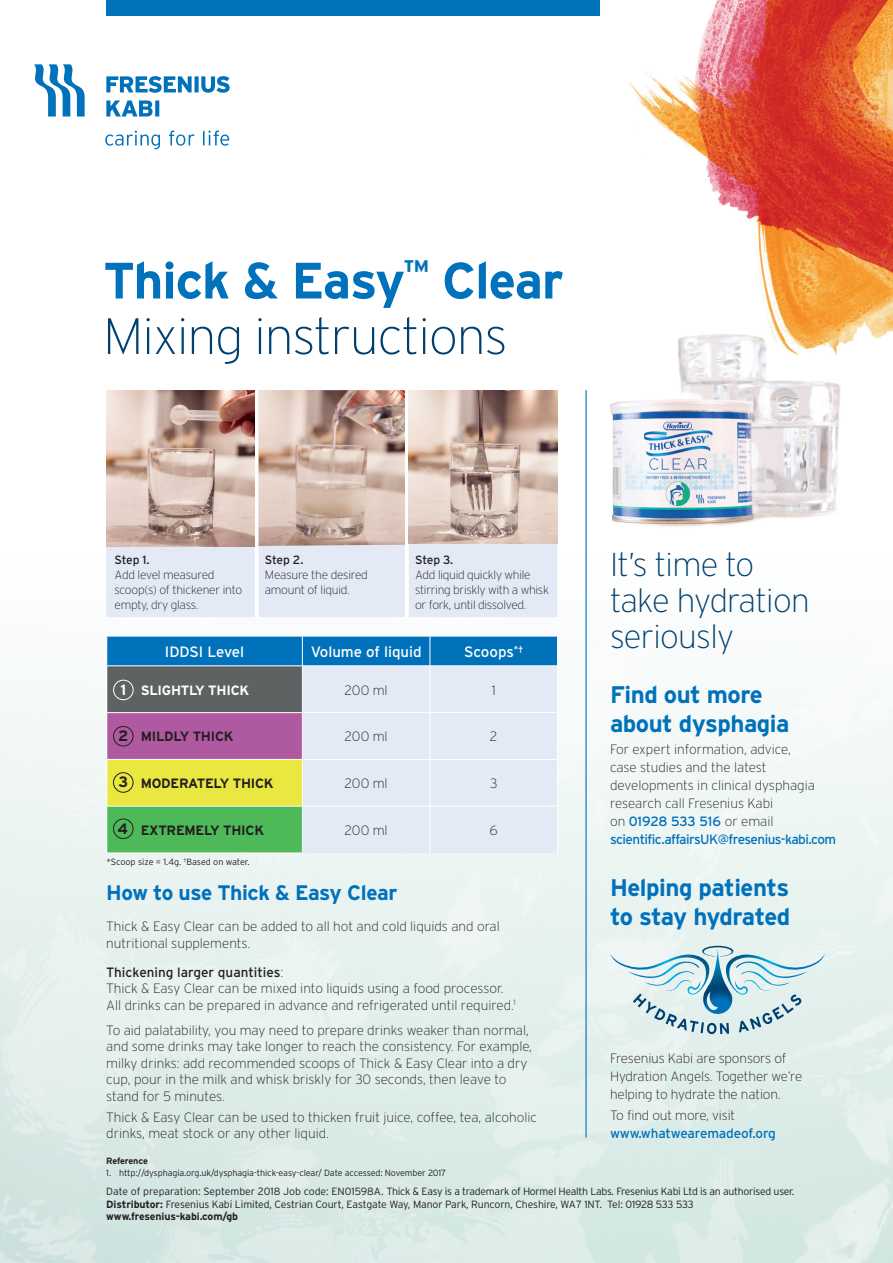
<style>
.page{position:relative;width:893px;height:1263px;background:#fff}
.page>*{position:absolute;margin:0;border:0;box-sizing:border-box;transform-origin:0 0}
.t1{font:200 51px/55.5px "Interstate";letter-spacing:-.02em;color:#004070}
.t2{font:200 33px/36px "Interstate";letter-spacing:-.02em;color:#004070}
.FK_Subhead_bold{font:700 24px/28.5px "Interstate";letter-spacing:-.02em;color:#0071bb}
.FK_Subhead_bold-2{font:700 21px "Interstate";letter-spacing:-.02em;color:#0071bb}
.t3{font:15px "Interstate";color:#fff}
.t4{font:700 15px "Interstate";color:#231f20}
.t5{font:700 15px "Interstate";color:#fff}
.FK_Body_copy{font:200 13.5px/16.5px "Interstate";color:#231f20}
.FK_Body_copy-2{font:13.5px/18px "Interstate";letter-spacing:-.01em;color:#0071bb}
.t6{font:700 13.5px "Interstate";letter-spacing:-.02em;color:#231f20}
.t7{font:700 13.5px "Interstate";letter-spacing:-.02em;color:#fff}
.FK_Body_copy-3{font:200 12px/15px "Interstate";letter-spacing:-.025em;color:#231f20}
.FK_Body_copy-4{font:12px "Interstate";letter-spacing:-.025em;color:#231f20}
.t8{font:300 10.5px/12.6px "Interstate";letter-spacing:-.02em;color:#231f20}
.t9{font:300 9px "Interstate";letter-spacing:-.01em;color:#231f20}
.t10{font:700 9px "Interstate";letter-spacing:-.02em;color:#231f20}
.s1{font-weight:700;color:#0071bb}
.s2{font-weight:400}
.s3{font-weight:400;color:#0071bb}
.s4{font-weight:200;color:#231f20}
.s5{font-weight:700}
</style>
<div class="page">
<svg style="left:34px;top:64px;width:51px;height:52px"></svg>
<svg style="left:106px;top:100px;width:53px;height:17px"></svg>
<svg style="left:106px;top:76px;width:124px;height:17px"></svg>
<svg style="left:105px;top:131px;width:124px;height:18px"></svg>
<img style="left:629px;top:0;width:264px;height:339px">
<hr style="left:585px;top:390px;width:2px;height:747px;background:#0071bb">
<div style="left:106px;top:0;width:494px;height:15px;background:#0071bb"></div>
<div style="left:107px;top:666px;width:195px;height:47px;background:#5e6262"></div>
<div style="left:303px;top:666px;width:254px;height:187px;background:#e3eaf6"></div>
<div style="left:107px;top:713px;width:195px;height:46px;background:#af59a1"></div>
<div style="left:107px;top:759px;width:195px;height:47px;background:#eae840"></div>
<div style="left:107px;top:806px;width:195px;height:47px;background:#4db958"></div>
<div style="left:106px;top:636px;width:452px;height:29px;background:#0071bb"></div>
<hr style="left:430px;top:666px;width:1px;height:46px;background:#fff">
<hr style="left:106px;top:712px;width:196px;height:1px;background:#fff">
<hr style="left:302px;top:712px;width:128px;height:1px;background:#fff">
<hr style="left:430px;top:712px;width:128px;height:1px;background:#fff">
<hr style="left:430px;top:713px;width:1px;height:46px;background:#fff">
<hr style="left:106px;top:759px;width:196px;height:1px;background:#fff">
<hr style="left:302px;top:759px;width:128px;height:1px;background:#fff">
<hr style="left:430px;top:759px;width:128px;height:1px;background:#fff">
<hr style="left:430px;top:760px;width:1px;height:46px;background:#fff">
<hr style="left:106px;top:806px;width:196px;height:1px;background:#fff">
<hr style="left:302px;top:806px;width:128px;height:1px;background:#fff">
<hr style="left:430px;top:806px;width:128px;height:1px;background:#fff">
<hr style="left:430px;top:806px;width:1px;height:47px;background:#fff">
<hr style="left:106px;top:852px;width:197px;height:1px;background:#fff">
<div style="left:113px;top:819px;width:20px;height:20px;border:1px solid #231f20;border-radius:50%"></div>
<div style="left:113px;top:772px;width:20px;height:20px;border:1px solid #231f20;border-radius:50%"></div>
<div style="left:113px;top:726px;width:20px;height:20px;border:1px solid #231f20;border-radius:50%"></div>
<div style="left:113px;top:680px;width:20px;height:20px;border:1px solid #fff;border-radius:50%"></div>
<svg style="left:611px;top:946px;width:214px;height:88px;background:#c4dde2"></svg>
<img style="left:610px;top:317px;width:252px;height:210px">
<div style="left:106px;top:543px;width:451px;height:74px;background:#e3eaf6"></div>
<svg style="left:255px;top:390px;width:4px;height:156px"></svg>
<svg style="left:405px;top:390px;width:4px;height:156px"></svg>
<svg style="left:255px;top:546px;width:4px;height:71px"></svg>
<hr style="left:405px;top:546px;width:4px;height:71px;background:#fff">
<img style="left:106px;top:390px;width:149px;height:156px">
<img style="left:259px;top:390px;width:146px;height:156px">
<img style="left:409px;top:390px;width:148px;height:153px">
<p class="t1" style="left:103px;top:253px;width:462px"><span class="s1">Thick &amp; Easy</span><sup>™</sup> <span class="s1">Clear<br></span>Mixing instructions</p>
<p class="FK_Body_copy-4" style="left:114px;top:553px;width:37px">Step 1.</p>
<p class="FK_Body_copy-3" style="left:114px;top:567px;width:129px">Add level measured scoop(s) of thickener into empty, dry glass.</p>
<p class="FK_Body_copy-4" style="left:265px;top:553px;width:40px">Step 2.</p>
<p class="FK_Body_copy-3" style="left:265px;top:567px;width:105px">Measure the desired amount of liquid.</p>
<p class="FK_Body_copy-4" style="left:415px;top:553px;width:40px">Step 3.</p>
<p class="FK_Body_copy-3" style="left:415px;top:567px;width:135px">Add liquid quickly while stirring briskly with a whisk or fork, until dissolved.</p>
<p class="t5" style="left:120px;top:681px;width:7px">1</p>
<p class="t4" style="left:118px;top:727px;width:12px">2</p>
<p class="t4" style="left:118px;top:774px;width:11px">3</p>
<p class="t3" style="left:165px;top:643px;width:81px">IDDSI Level</p>
<p class="t3" style="left:311px;top:643px;width:112px">Volume of liquid</p>
<p class="t3" style="left:464px;top:643px;width:61px">Scoops<sup>*†</sup></p>
<p class="t7" style="left:141px;top:682px;width:110px">SLIGHTLY THICK</p>
<p class="FK_Body_copy" style="left:345px;top:682px;width:45px">200 ml</p>
<p class="FK_Body_copy" style="left:492px;top:682px;width:5px">1</p>
<p class="t6" style="left:141px;top:729px;width:94px">MILDLY THICK</p>
<p class="FK_Body_copy" style="left:345px;top:728px;width:45px">200 ml</p>
<p class="FK_Body_copy" style="left:490px;top:728px;width:9px">2</p>
<p class="t6" style="left:141px;top:776px;width:134px">MODERATELY THICK</p>
<p class="FK_Body_copy" style="left:345px;top:775px;width:45px">200 ml</p>
<p class="FK_Body_copy" style="left:490px;top:775px;width:9px">3</p>
<p class="t4" style="left:117px;top:820px;width:12px">4</p>
<p class="t6" style="left:141px;top:823px;width:125px">EXTREMELY THICK</p>
<p class="FK_Body_copy" style="left:345px;top:822px;width:45px">200 ml</p>
<p class="FK_Body_copy" style="left:490px;top:822px;width:10px">6</p>
<p class="t9" style="left:106px;top:857px;width:145px">*Scoop size = 1.4g. <sup>†</sup>Based on water.</p>
<p class="FK_Subhead_bold-2" style="left:106px;top:881px;width:293px">How to use Thick &amp; Easy Clear</p>
<p class="FK_Body_copy" style="left:106px;top:918px;width:395px">Thick &amp; Easy Clear can be added to all hot and cold liquids and oral nutritional supplements.</p>
<p class="FK_Body_copy" style="left:106px;top:964px;width:411px"><span class="s2">Thickening larger quantities</span>:<br>Thick &amp; Easy Clear can be mixed into liquids using a food processor.<br>All drinks can be prepared in advance and refrigerated until required.<sup>1</sup></p>
<p class="FK_Body_copy" style="left:106px;top:1022px;width:427px">To aid palatability, you may need to prepare drinks weaker than normal, and some drinks may take longer to reach the consistency. For example, milky drinks: add recommended scoops of Thick &amp; Easy Clear into a dry cup, pour in the milk and whisk briskly for 30 seconds, then leave to stand for 5 minutes.</p>
<p class="FK_Body_copy" style="left:106px;top:1108px;width:432px">Thick &amp; Easy Clear can be used to thicken fruit juice, coffee, tea, alcoholic drinks, meat stock or any other liquid.</p>
<p class="t10" style="left:106px;top:1155px;width:43px">Reference</p>
<p class="t9" style="left:106px;top:1168px;width:341px">1. http://dysphagia.org.uk/dysphagia-thick-easy-clear/ Date accessed: November 2017</p>
<p class="t2" style="left:610px;top:546px;width:201px">It’s time to take hydration seriously</p>
<p class="FK_Subhead_bold" style="left:610px;top:680px;width:181px">Find out more about dysphagia</p>
<p class="FK_Body_copy" style="left:610px;top:740px;width:228px;line-height:18px">For expert information, advice,<br>case studies and the latest developments in clinical dysphagia research call Fresenius Kabi<br>on <span class="s3">01928 533 516</span> or email <span class="s3">scientific.affairsUK@fresenius-kabi.com</span></p>
<p class="FK_Subhead_bold" style="left:610px;top:873px;width:182px">Helping patients to stay hydrated</p>
<p class="FK_Body_copy" style="left:610px;top:1050px;width:194px;line-height:18px">Fresenius Kabi are sponsors of<br>Hydration Angels. Together we’re helping to hydrate the nation.</p>
<p class="FK_Body_copy-2" style="left:610px;top:1106px;width:167px"><span class="s4">To find out more, visit </span>www.whatwearemadeof.org</p>
<p class="t8" style="left:106px;top:1185px;width:690px">Date of preparation: September 2018 Job code: EN01598A. Thick &amp; Easy is a trademark of Hormel Health Labs. Fresenius Kabi Ltd is an authorised user.</p>
<p class="t8" style="left:106px;top:1198px;width:589px"><span class="s5">Distributor:</span> Fresenius Kabi Limited, Cestrian Court, Eastgate Way, Manor Park, Runcorn, Cheshire, WA7 1NT. Tel: 01928 533 533 <span class="s5">www.fresenius-kabi.com/gb</span></p>
</div>
